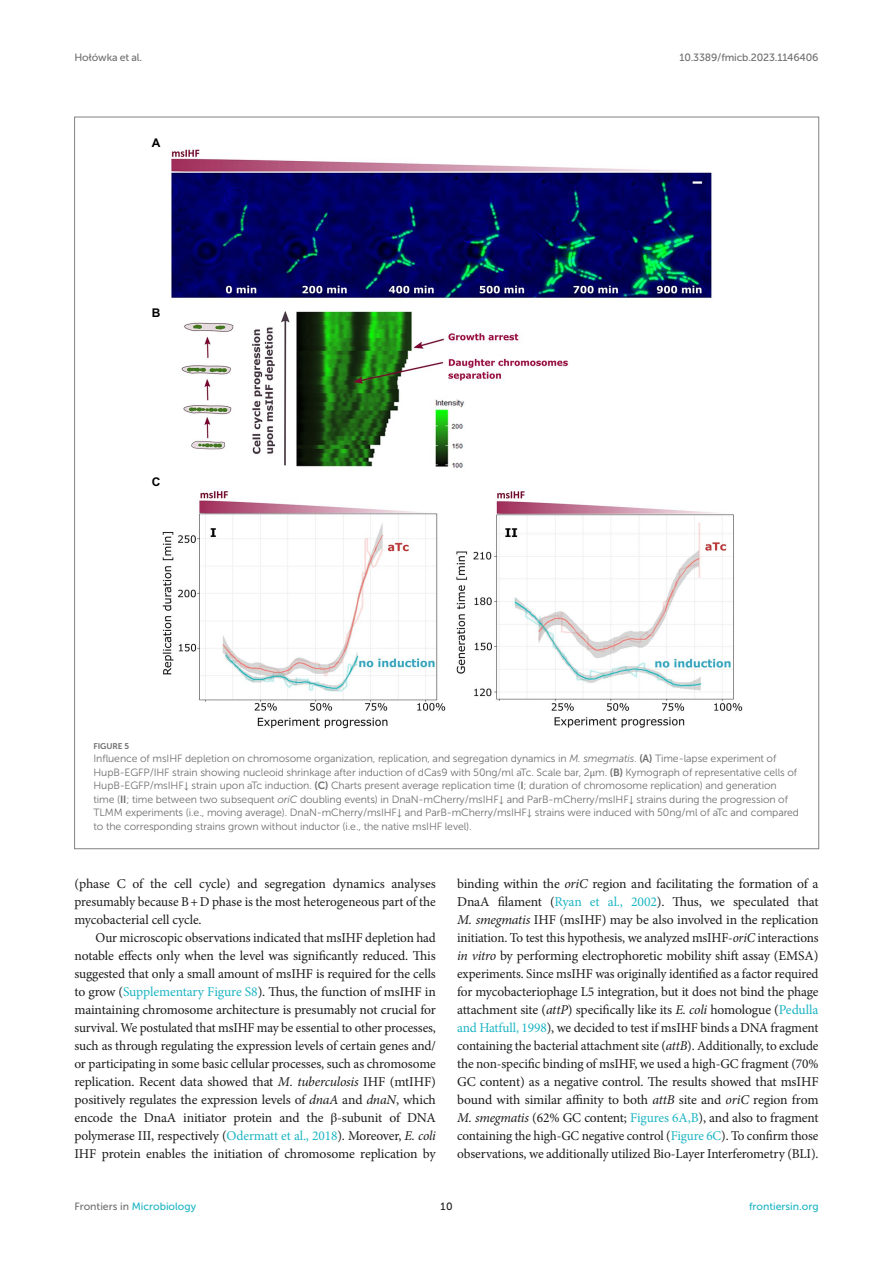
<style>
.page{position:relative;width:893px;height:1263px;background:#fff}
.page>*{position:absolute;margin:0;border:0;box-sizing:border-box;transform-origin:0 0}
.TEXT{font:13.5px/18px "Minion Pro";letter-spacing:-.01em;color:#1b1c1b;text-align:justify}
.t1{font:700 12px "Arial";color:#000}
.FIG_LEG{font:10.5px/13.5px "Museo Sans 300";letter-spacing:-.01em;color:#706f70}
.t2{font:10.5px "Museo Sans 500";letter-spacing:-.015em;color:#706f70}
.t3{font:10.5px "Museo Sans 500";color:#1db5c3}
.t4{font:10.5px "Museo Sans 500";color:#1b1c1b}
.FIG_HD{font:8.25px "Museo Sans 700";letter-spacing:-.01em;color:#706f70}
.s1{font-style:italic}
.s2{font-family:"Museo Sans 700"}
.s3{font-family:"STIX General"}
.s4{color:#1db5c3}
.s5{color:#706f70}
</style>
<div class="page">
<img style="left:162px;top:149px;width:581px;height:580px">
<p class="t2" style="left:74px;top:51px;width:69px">Hołówka et al.</p>
<p class="t2" style="left:679px;top:51px;width:141px">10.3389/fmicb.2023.1146406</p>
<p class="t1" style="left:152px;top:135px;width:10px">A</p>
<p class="t1" style="left:152px;top:304px;width:10px">B</p>
<p class="t1" style="left:152px;top:473px;width:10px">C</p>
<p class="FIG_HD" style="left:94px;top:741px;width:37px">FIGURE 5</p>
<p class="FIG_LEG" style="left:94px;top:752px;width:707px">Influence of msIHF depletion on chromosome organization, replication, and segregation dynamics in <span class="s1">M. smegmatis</span>. <span class="s2">(A)</span> Time-lapse experiment of HupB-EGFP/IHF strain showing nucleoid shrinkage after induction of dCas9 with 50 ng/ml aTc. Scale bar, 2 <span class="s3">μ</span>m. <span class="s2">(B)</span> Kymograph of representative cells of HupB-EGFP/msIHF<span class="s3">↓</span> strain upon aTc induction. <span class="s2">(C)</span> Charts present average replication time (<span class="s2">I</span>; duration of chromosome replication) and generation time (<span class="s2">II</span>; time between two subsequent <span class="s1">oriC</span> doubling events) in DnaN-mCherry/msIHF<span class="s3">↓</span> and ParB-mCherry/msIHF<span class="s3">↓</span> strains during the progression of TLMM experiments (i.e., moving average). DnaN-mCherry/msIHF<span class="s3">↓</span> and ParB-mCherry/msIHF<span class="s3">↓</span> strains were induced with 50 ng/ml of aTc and compared to the corresponding strains grown without inductor (i.e., the native msIHF level).</p>
<p class="TEXT" style="left:74px;top:875px;width:363px">(phase C of the cell cycle) and segregation dynamics analyses presumably because B+D phase is the most heterogeneous part of the mycobacterial cell cycle.</p>
<p class="TEXT" style="left:74px;top:929px;width:363px;text-indent:21px">Our microscopic observations indicated that msIHF depletion had notable effects only when the level was significantly reduced. This suggested that only a small amount of msIHF is required for the cells to grow (<span class="s4">Supplementary Figure S8</span>). Thus, the function of msIHF in maintaining chromosome architecture is presumably not crucial for survival. We postulated that msIHF may be essential to other processes, such as through regulating the expression levels of certain genes and/ or participating in some basic cellular processes, such as chromosome replication. Recent data showed that <span class="s1">M. tuberculosis</span> IHF (mtIHF) positively regulates the expression levels of <span class="s1">dnaA</span> and <span class="s1">dnaN</span>, which encode the DnaA initiator protein and the <span class="s3">β</span>-subunit of DNA polymerase III, respectively (<span class="s4">Odermatt et al., 2018</span>). Moreover, <span class="s1">E. coli </span>IHF protein enables the initiation of chromosome replication by</p>
<p class="TEXT" style="left:457px;top:875px;width:363px">binding within the <span class="s1">oriC</span> region and facilitating the formation of a DnaA filament (<span class="s4">Ryan et al., 2002</span>). Thus, we speculated that <span class="s1">M. smegmatis</span> IHF (msIHF) may be also involved in the replication initiation. To test this hypothesis, we analyzed msIHF-<span class="s1">oriC</span> interactions <span class="s1">in vitro</span> by performing electrophoretic mobility shift assay (EMSA) experiments. Since msIHF was originally identified as a factor required for mycobacteriophage L5 integration, but it does not bind the phage attachment site (<span class="s1">attP</span>) specifically like its <span class="s1">E. coli</span> homologue (<span class="s4">Pedulla and Hatfull, 1998</span>), we decided to test if msIHF binds a DNA fragment containing the bacterial attachment site (<span class="s1">attB</span>). Additionally, to exclude the non-specific binding of msIHF, we used a high-GC fragment (70% GC content) as a negative control. The results showed that msIHF bound with similar affinity to both <span class="s1">attB</span> site and <span class="s1">oriC</span> region from <span class="s1">M. smegmatis</span> (62% GC content; <span class="s4">Figures 6A,B</span>), and also to fragment containing the high-GC negative control (<span class="s4">Figure 6C</span>). To confirm those observations, we additionally utilized Bio-Layer Interferometry (BLI).</p>
<p class="t3" style="left:74px;top:1200px;width:123px"><span class="s5">Frontiers in</span> Microbiology</p>
<p class="t4" style="left:440px;top:1200px;width:14px">10</p>
<p class="t3" style="left:749px;top:1200px;width:71px">frontiersin.org</p>
</div>
